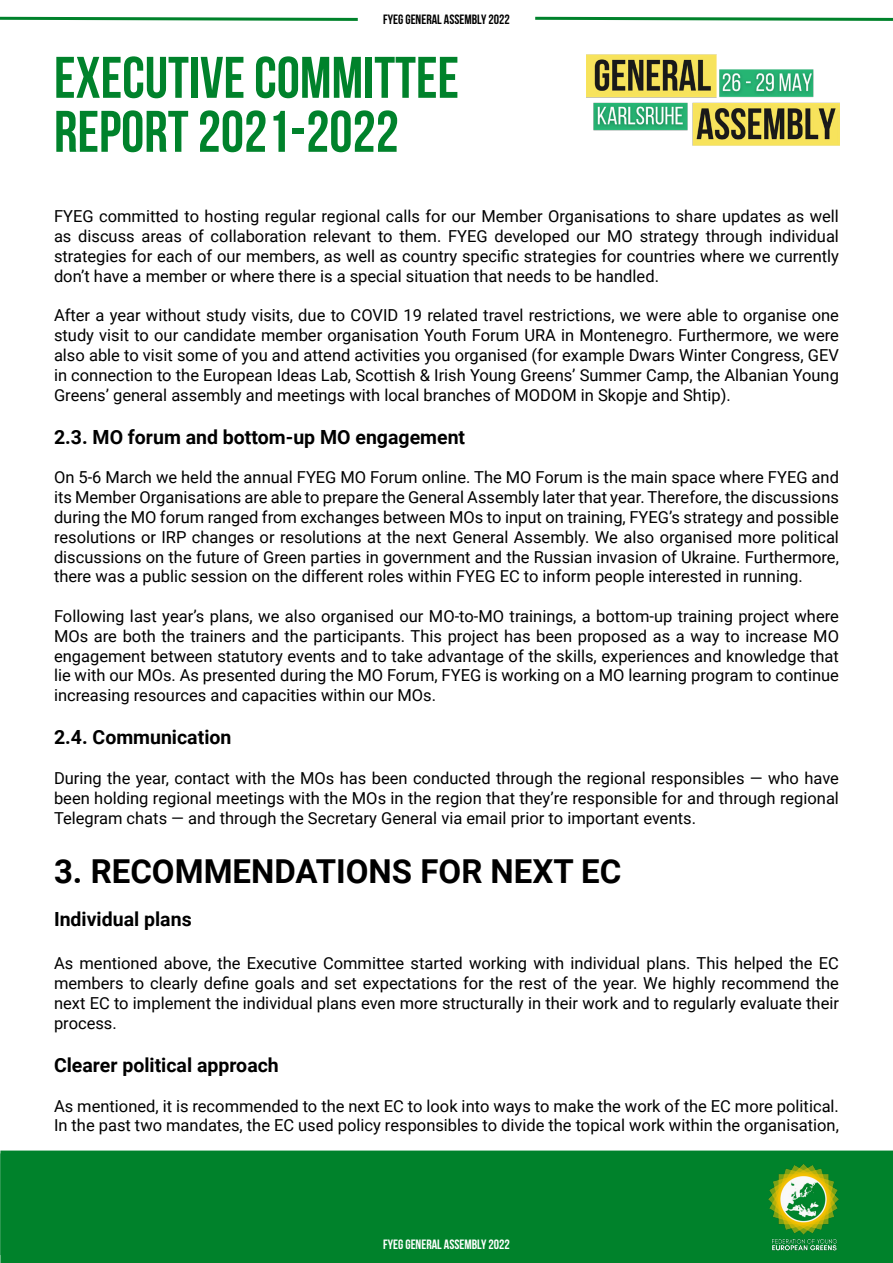
<style>
.page{position:relative;width:893px;height:1263px;background:#fff}
.page>*{position:absolute;margin:0;border:0;box-sizing:border-box;transform-origin:0 0}
.t1{font:700 58.5px/54px "Bebas Neue";color:#00822b}
.t2{font:700 33px "Roboto";color:#000}
.t3{font:700 19.5px "Roboto";color:#000}
.t4{font:16.5px/19.8px "Roboto";color:#000;text-align:justify}
.t5{font:700 13.5px "Bebas Neue";color:#fff}
.t6{font:700 13.5px "Bebas Neue";color:#000}
</style>
<div class="page">
<div style="left:0;top:1151px;width:893px;height:112px;background:#00822b"></div>
<img style="left:586px;top:54px;width:253px;height:92px">
<img style="left:758px;top:1162px;width:90px;height:90px">
<svg style="left:0;top:16px;width:358px;height:5px"></svg>
<svg style="left:535px;top:16px;width:358px;height:5px"></svg>
<p class="t6" style="left:383px;top:11px;width:128px">FYEG GENERAL ASSEMBLY 2022</p>
<h1 class="t1" style="left:54px;top:50px;width:406px">EXECUTIVE COMMITTEE<br>REPORT 2021-2022</h1>
<p class="t4" style="left:54px;top:206px;width:786px">FYEG committed to hosting regular regional calls for our Member Organisations to share updates as well as discuss areas of collaboration relevant to them. FYEG developed our MO strategy through individual strategies for each of our members, as well as country specific strategies for countries where we currently don’t have a member or where there is a special situation that needs to be handled.</p>
<p class="t4" style="left:54px;top:305px;width:786px">After a year without study visits, due to COVID 19 related travel restrictions, we were able to organise one study visit to our candidate member organisation Youth Forum URA in Montenegro. Furthermore, we were also able to visit some of you and attend activities you organised (for example Dwars Winter Congress, GEV in connection to the European Ideas Lab, Scottish &amp; Irish Young Greens’ Summer Camp, the Albanian Young Greens’ general assembly and meetings with local branches of MODOM in Skopje and Shtip).</p>
<p class="t3" style="left:54px;top:423px;width:413px">2.3. MO forum and bottom-up MO engagement</p>
<p class="t4" style="left:54px;top:467px;width:786px">On 5-6 March we held the annual FYEG MO Forum online. The MO Forum is the main space where FYEG and its Member Organisations are able to prepare the General Assembly later that year. Therefore, the discussions during the MO forum ranged from exchanges between MOs to input on training, FYEG’s strategy and possible resolutions or IRP changes or resolutions at the next General Assembly. We also organised more political discussions on the future of Green parties in government and the Russian invasion of Ukraine. Furthermore, there was a public session on the different roles within FYEG EC to inform people interested in running.</p>
<p class="t4" style="left:54px;top:606px;width:786px">Following last year’s plans, we also organised our MO-to-MO trainings, a bottom-up training project where MOs are both the trainers and the participants. This project has been proposed as a way to increase MO engagement between statutory events and to take advantage of the skills, experiences and knowledge that lie with our MOs. As presented during the MO Forum, FYEG is working on a MO learning program to continue increasing resources and capacities within our MOs.</p>
<p class="t3" style="left:54px;top:724px;width:179px">2.4. Communication</p>
<p class="t4" style="left:54px;top:768px;width:786px">During the year, contact with the MOs has been conducted through the regional responsibles — who have been holding regional meetings with the MOs in the region that they’re responsible for and through regional Telegram chats — and through the Secretary General via email prior to important events.</p>
<h2 class="t2" style="left:54px;top:848px;width:569px">3. RECOMMENDATIONS FOR NEXT EC</h2>
<p class="t3" style="left:54px;top:906px;width:139px">Individual plans</p>
<p class="t4" style="left:54px;top:953px;width:786px">As mentioned above, the Executive Committee started working with individual plans. This helped the EC members to clearly define goals and set expectations for the rest of the year. We highly recommend the next EC to implement the individual plans even more structurally in their work and to regularly evaluate their process.</p>
<p class="t3" style="left:54px;top:1051px;width:226px">Clearer political approach</p>
<p class="t4" style="left:54px;top:1095px;width:786px">As mentioned, it is recommended to the next EC to look into ways to make the work of the EC more political.<br>In the past two mandates, the EC used policy responsibles to divide the topical work within the organisation,</p>
<p class="t5" style="left:383px;top:1237px;width:128px">FYEG GENERAL ASSEMBLY 2022</p>
</div>
